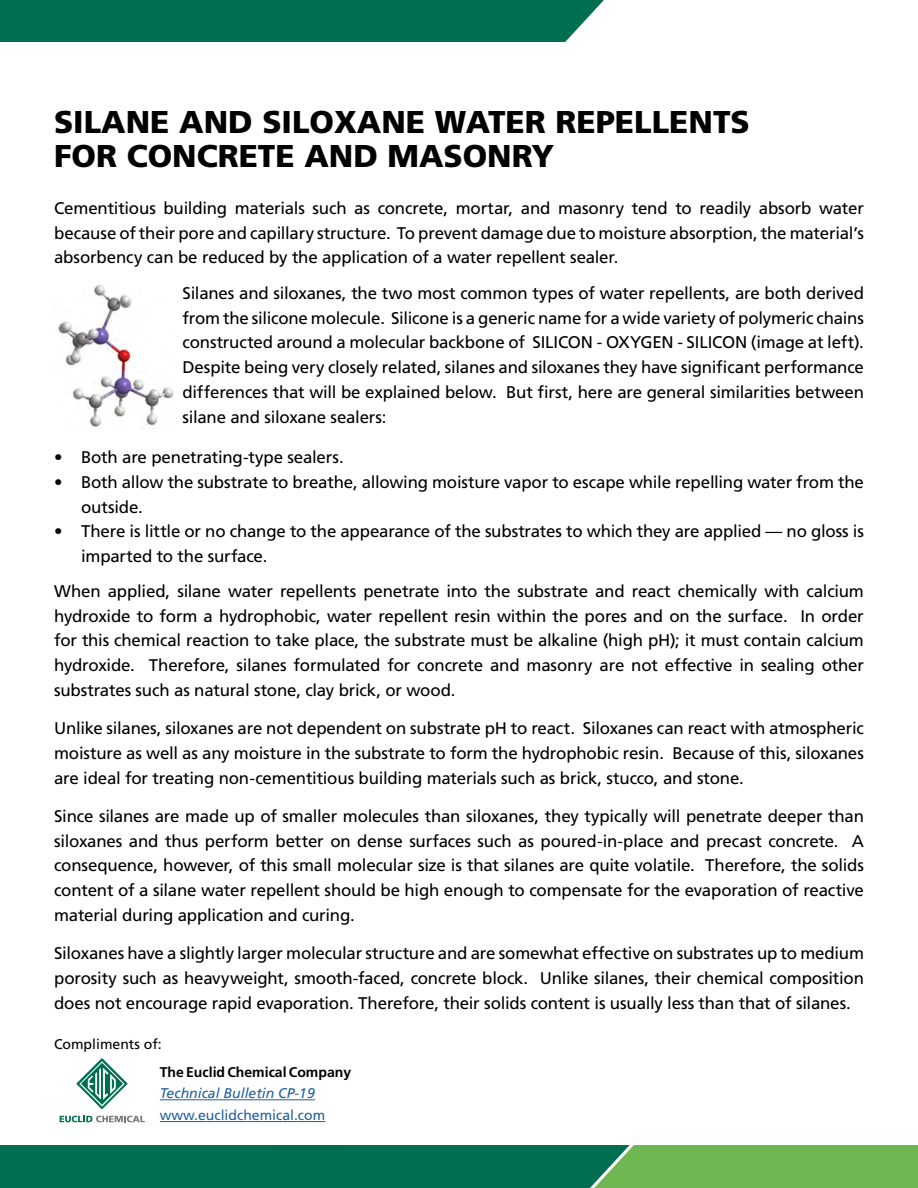
<style>
.page{position:relative;width:918px;height:1188px;background:#fff}
.page>*{position:absolute;margin:0;border:0;box-sizing:border-box;transform-origin:0 0}
.t1{font:900 31.5px/34.5px "Frutiger LT Std";color:#000}
.t2{font:16.8px/24.8px "Frutiger LT Std";letter-spacing:-.015em;color:#000;text-align:justify}
.t3{font:700 14.1px "Frutiger LT Std";color:#000}
.t4{font:italic 14.1px "Frutiger LT Std";color:#215e9e}
.t5{font:14.1px "Frutiger LT Std";color:#215e9e}
.t6{font:14.1px "Frutiger LT Std";color:#000}
</style>
<div class="page">
<svg style="left:0;top:1145px;width:918px;height:43px;background:#248651"></svg>
<div style="left:0;top:0;width:604px;height:42px;background:#006f51"></div>
<hr style="left:160px;top:1099px;width:155px;height:1px;background:#215e9e">
<hr style="left:160px;top:1121px;width:165px;height:1px;background:#215e9e">
<svg style="left:76px;top:1058px;width:52px;height:51px"></svg>
<svg style="left:60px;top:1116px;width:85px;height:6px"></svg>
<img style="left:58px;top:284px;width:116px;height:145px">
<h1 class="t1" style="left:54px;top:104px;width:697px">SILANE AND SILOXANE WATER REPELLENTS<br>FOR CONCRETE AND MASONRY</h1>
<p class="t2" style="left:54px;top:196px;width:811px">Cementitious building materials such as concrete, mortar, and masonry tend to readily absorb water because of their pore and capillary structure. To prevent damage due to moisture absorption, the material’s absorbency can be reduced by the application of a water repellent sealer.</p>
<p class="t2" style="left:183px;top:281px;width:683px">Silanes and siloxanes, the two most common types of water repellents, are both derived from the silicone molecule. Silicone is a generic name for a wide variety of polymeric chains constructed around a molecular backbone of SILICON - OXYGEN - SILICON (image at left).<br>Despite being very closely related, silanes and siloxanes they have significant performance differences that will be explained below. But first, here are general similarities between silane and siloxane sealers:</p>
<p class="t2" style="left:54px;top:445px;width:291px">• Both are penetrating-type sealers.</p>
<p class="t2" style="left:81px;top:470px;width:784px;text-indent:-27px">• Both allow the substrate to breathe, allowing moisture vapor to escape while repelling water from the outside.</p>
<p class="t2" style="left:81px;top:519px;width:784px;text-indent:-27px">• There is little or no change to the appearance of the substrates to which they are applied — no gloss is imparted to the surface.</p>
<p class="t2" style="left:54px;top:579px;width:811px">When applied, silane water repellents penetrate into the substrate and react chemically with calcium hydroxide to form a hydrophobic, water repellent resin within the pores and on the surface. In order for this chemical reaction to take place, the substrate must be alkaline (high pH); it must contain calcium hydroxide. Therefore, silanes formulated for concrete and masonry are not effective in sealing other substrates such as natural stone, clay brick, or wood.</p>
<p class="t2" style="left:54px;top:716px;width:811px">Unlike silanes, siloxanes are not dependent on substrate pH to react. Siloxanes can react with atmospheric moisture as well as any moisture in the substrate to form the hydrophobic resin. Because of this, siloxanes are ideal for treating non-cementitious building materials such as brick, stucco, and stone.</p>
<p class="t2" style="left:54px;top:804px;width:811px">Since silanes are made up of smaller molecules than siloxanes, they typically will penetrate deeper than siloxanes and thus perform better on dense surfaces such as poured-in-place and precast concrete. A consequence, however, of this small molecular size is that silanes are quite volatile. Therefore, the solids content of a silane water repellent should be high enough to compensate for the evaporation of reactive material during application and curing.</p>
<p class="t2" style="left:54px;top:941px;width:811px">Siloxanes have a slightly larger molecular structure and are somewhat effective on substrates up to medium porosity such as heavyweight, smooth-faced, concrete block. Unlike silanes, their chemical composition does not encourage rapid evaporation. Therefore, their solids content is usually less than that of silanes.</p>
<p class="t6" style="left:54px;top:1035px;width:109px">Compliments of:</p>
<p class="t3" style="left:160px;top:1063px;width:193px">The Euclid Chemical Company</p>
<p class="t4" style="left:160px;top:1085px;width:157px">Technical Bulletin CP-19</p>
<p class="t5" style="left:160px;top:1107px;width:167px">www.euclidchemical.com</p>
</div>
